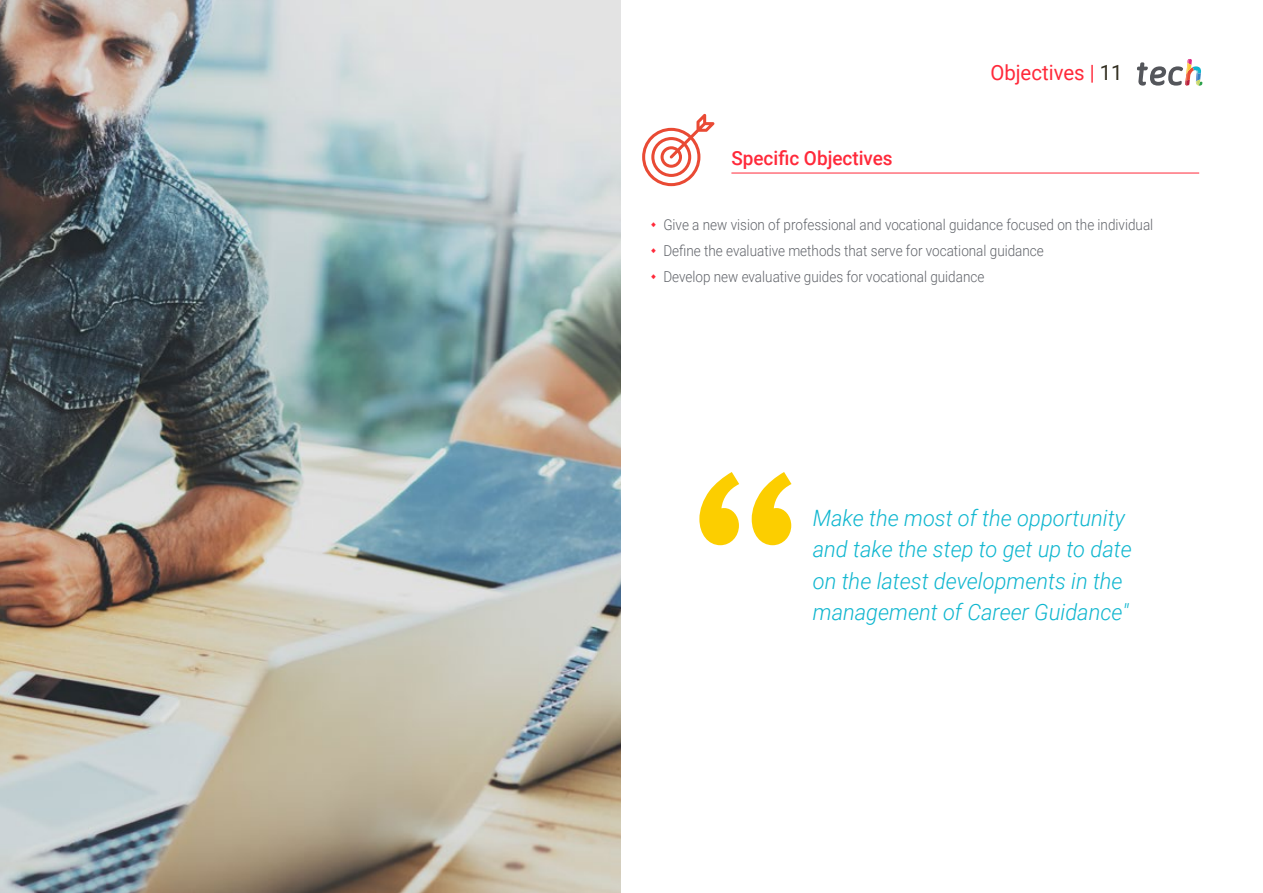
<style>
.page{position:relative;width:1263px;height:893px;background:#fff}
.page>*{position:absolute;margin:0;border:0;box-sizing:border-box;transform-origin:0 0}
.t1{font:italic 300 22.5px/31.5px "Roboto";color:#0fb6cf}
.t2{font:21px "Roboto";color:#ff293a}
.t3{font:500 19.5px "Roboto";color:#ff293a}
.t4{font:300 15px/26px "Roboto";color:#61646a;scale:.9 1}
.s1{color:#312e20}
</style>
<div class="page">
<hr style="left:731px;top:173px;width:468px;height:1px;background:#ff293a">
<svg style="left:642px;top:114px;width:72px;height:72px"></svg>
<img style="left:0;top:0;width:621px;height:893px">
<svg style="left:699px;top:472px;width:92px;height:73px"></svg>
<svg style="left:1137px;top:59px;width:65px;height:27px"></svg>
<h3 class="t3" style="left:731px;top:144px;width:163px">Specific Objectives</h3>
<h2 class="t2" style="left:990px;top:57px;width:134px">Objectives | <span class="s1">11</span></h2>
<p class="t4" style="left:663px;top:211px;width:546px">Give a new vision of professional and vocational guidance focused on the individual<br>Define the evaluative methods that serve for vocational guidance<br>Develop new evaluative guides for vocational guidance</p>
<h1 class="t1" style="left:813px;top:501px;width:320px">Make the most of the opportunity and take the step to get up to date on the latest developments in the management of Career Guidance"</h1>
</div>
